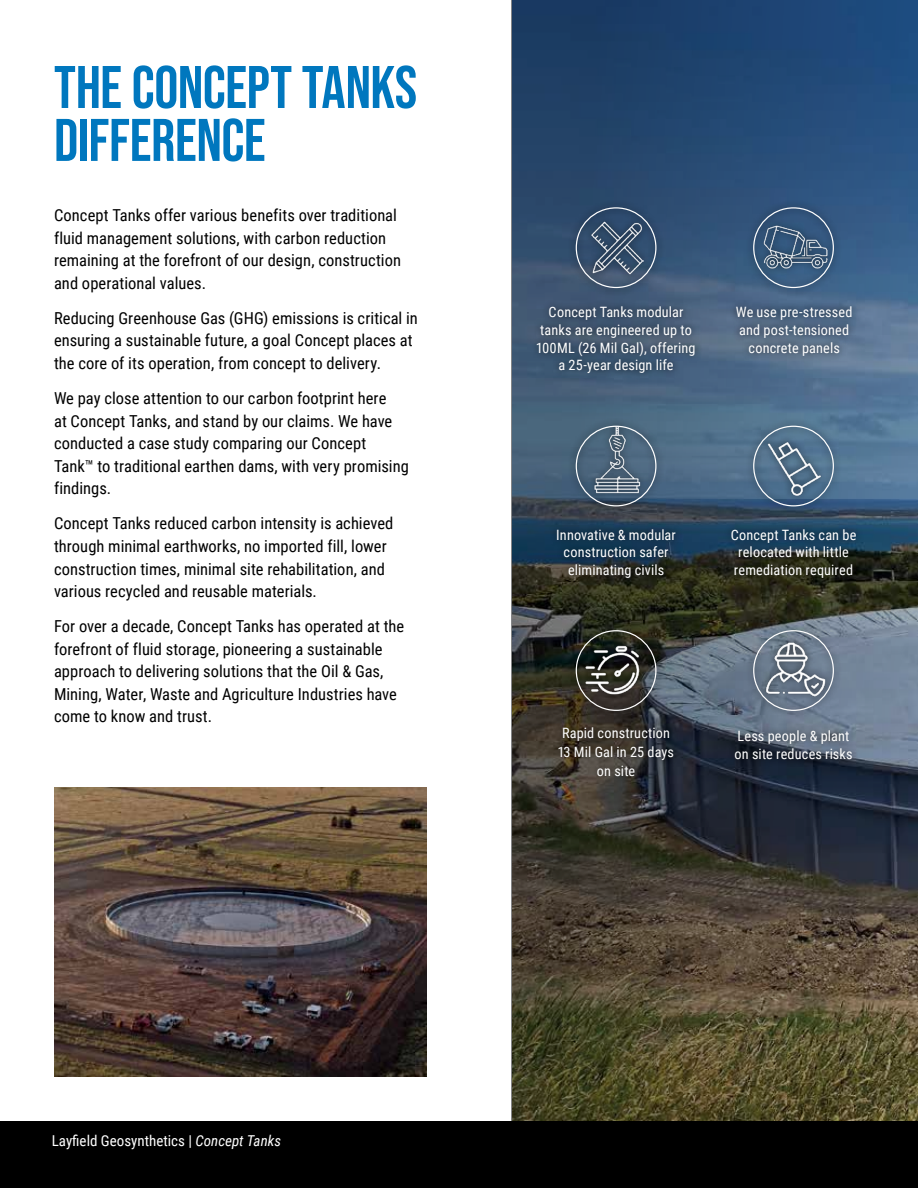
<style>
.page{position:relative;width:918px;height:1188px;background:#fff}
.page>*{position:absolute;margin:0;border:0;box-sizing:border-box;transform-origin:0 0}
.t1{font:60px/52.9px "Bebas Neue";letter-spacing:-.005em;color:#0077be}
.t2{font:16.5px/22.5px "Roboto Condensed";letter-spacing:.005em;color:#000}
.t3{font:15px "Roboto Condensed";color:#fff}
.t4{font:14.25px/17.7px "Roboto Condensed";letter-spacing:.01em;color:#fff;text-align:center}
.s1{font-style:italic}
</style>
<div class="page">
<div style="left:0;top:1121px;width:918px;height:67px;background:#000"></div>
<img style="left:511px;top:0;width:407px;height:1121px">
<div style="left:568px;top:200px;width:97px;height:96px;background:#000;opacity:.75"></div>
<img style="left:588px;top:220px;width:56px;height:55px">
<div style="left:576px;top:207px;width:81px;height:81px;border:1px solid #fff;border-radius:50%"></div>
<div style="left:568px;top:418px;width:97px;height:97px;background:#000;opacity:.75"></div>
<img style="left:578px;top:426px;width:75px;height:71px">
<div style="left:576px;top:426px;width:81px;height:80px;border:1px solid #fff;border-radius:50%"></div>
<div style="left:568px;top:622px;width:97px;height:97px;background:#000;opacity:.75"></div>
<img style="left:578px;top:634px;width:69px;height:70px">
<div style="left:576px;top:630px;width:81px;height:81px;border:1px solid #fff;border-radius:50%"></div>
<div style="left:745px;top:200px;width:97px;height:96px;background:#000;opacity:.75"></div>
<img style="left:760px;top:223px;width:68px;height:55px">
<div style="left:753px;top:207px;width:81px;height:81px;border:1px solid #fff;border-radius:50%"></div>
<div style="left:745px;top:418px;width:97px;height:97px;background:#000;opacity:.75"></div>
<img style="left:763px;top:439px;width:60px;height:61px">
<div style="left:753px;top:426px;width:81px;height:80px;border:1px solid #fff;border-radius:50%"></div>
<div style="left:745px;top:622px;width:97px;height:97px;background:#000;opacity:.75"></div>
<img style="left:760px;top:635px;width:68px;height:67px">
<div style="left:753px;top:630px;width:81px;height:81px;border:1px solid #fff;border-radius:50%"></div>
<img style="left:54px;top:787px;width:373px;height:289px">
<div style="left:530px;top:299px;width:173px;height:81px;background:#000;opacity:.75"></div>
<div style="left:549px;top:522px;width:134px;height:64px;background:#000;opacity:.75"></div>
<div style="left:552px;top:720px;width:129px;height:64px;background:#000;opacity:.75"></div>
<div style="left:729px;top:299px;width:131px;height:64px;background:#000;opacity:.75"></div>
<div style="left:723px;top:521px;width:141px;height:64px;background:#000;opacity:.75"></div>
<div style="left:727px;top:723px;width:133px;height:44px;background:#000;opacity:.75"></div>
<h1 class="t1" style="left:54px;top:60px;width:365px">THE CONCEPT TANKS<br>DIFFERENCE</h1>
<p class="t2" style="left:54px;top:203px;width:349px">Concept Tanks offer various benefits over traditional fluid management solutions, with carbon reduction remaining at the forefront of our design, construction and operational values.</p>
<p class="t2" style="left:54px;top:306px;width:365px">Reducing Greenhouse Gas (GHG) emissions is critical in ensuring a sustainable future, a goal Concept places at the core of its operation, from concept to delivery.</p>
<p class="t2" style="left:54px;top:386px;width:356px">We pay close attention to our carbon footprint here<br>at Concept Tanks, and stand by our claims. We have conducted a case study comparing our Concept Tank™ to traditional earthen dams, with very promising findings.</p>
<p class="t2" style="left:54px;top:512px;width:341px">Concept Tanks reduced carbon intensity is achieved through minimal earthworks, no imported fill, lower construction times, minimal site rehabilitation, and various recycled and reusable materials.</p>
<p class="t2" style="left:54px;top:615px;width:352px">For over a decade, Concept Tanks has operated at the forefront of fluid storage, pioneering a sustainable approach to delivering solutions that the Oil &amp; Gas, Mining, Water, Waste and Agriculture Industries have come to know and trust.</p>
<p class="t4" style="left:537px;top:303px;width:160px">Concept Tanks modular tanks are engineered up to<br>100ML (26 Mil Gal), offering a 25-year design life</p>
<p class="t4" style="left:736px;top:303px;width:118px">We use pre-stressed and post-tensioned concrete panels</p>
<p class="t4" style="left:556px;top:525px;width:121px">Innovative &amp; modular construction safer eliminating civils</p>
<p class="t4" style="left:731px;top:525px;width:127px">Concept Tanks can be relocated with little remediation required</p>
<p class="t4" style="left:558px;top:723px;width:117px;line-height:19px">Rapid construction<br>13 Mil Gal in 25 days on site</p>
<p class="t4" style="left:735px;top:727px;width:119px;text-align:left">Less people &amp; plant on site reduces risks</p>
<p class="t3" style="left:52px;top:1130px;width:231px">Layfield Geosynthetics | <span class="s1">Concept Tanks</span></p>
</div>
